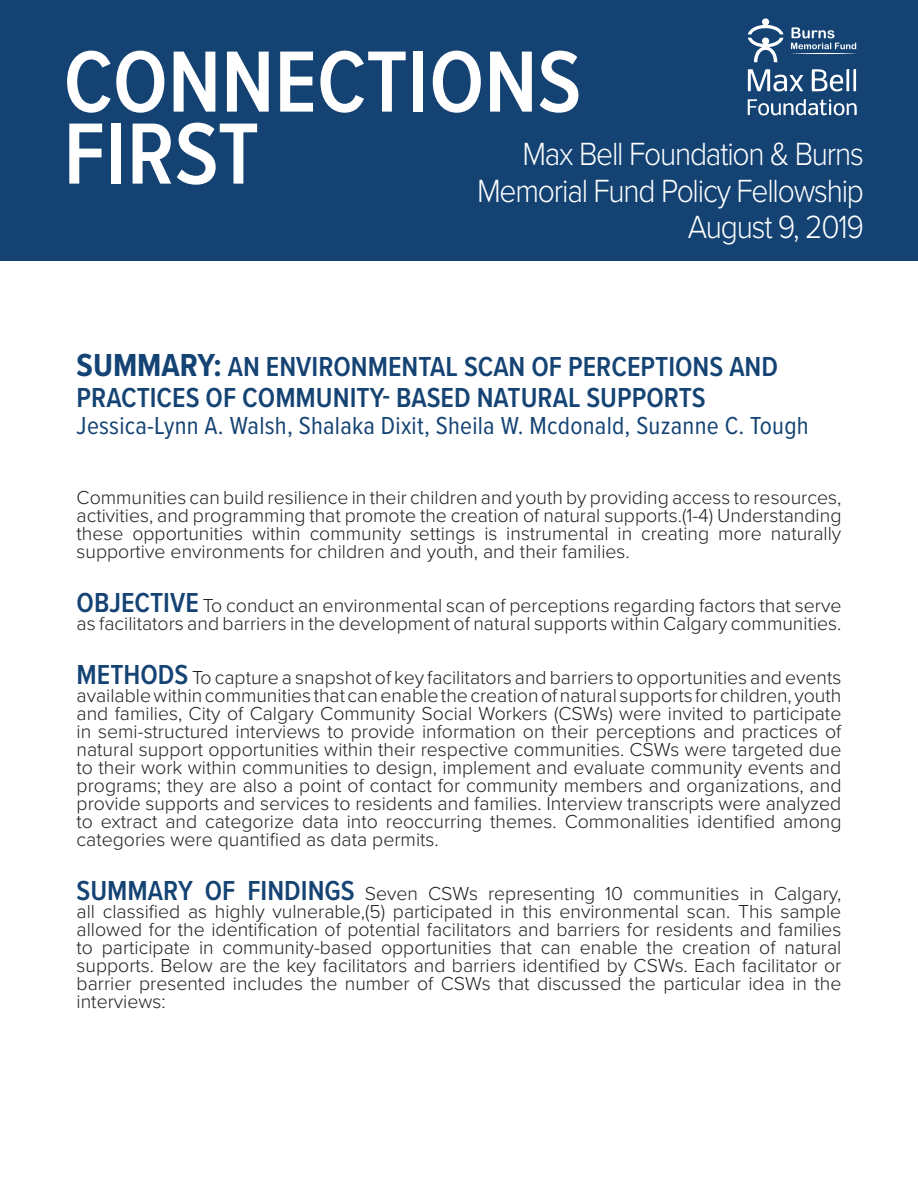
<style>
.page{position:relative;width:918px;height:1188px;background:#fff}
.page>*{position:absolute;margin:0;border:0;box-sizing:border-box;transform-origin:0 0}
.TitleWhite{font:600 90px "Proxima Nova Cond";color:#fff}
.Page{font:300 33.3px "Proxima Nova";letter-spacing:-.04em;color:#fff;scale:.9 1}
.TitleColour{font:600 28.5px/31.5px "Proxima Nova Cond";color:#144374}
.Subtitle{font:25.5px "Proxima Nova Cond";letter-spacing:.01em;color:#144374}
.Body{font:300 19.5px/18px "Proxima Nova";color:#231f20;text-align:justify}
.s1{font-weight:700;font-size:33px}
.s2{font-family:"Proxima Nova Cond";font-weight:600;font-size:28.5px;color:#144374}
</style>
<div class="page">
<div style="left:0;top:0;width:918px;height:261px;background:#134273"></div>
<svg style="left:748px;top:69px;width:55px;height:23px"></svg>
<svg style="left:812px;top:69px;width:44px;height:23px"></svg>
<svg style="left:748px;top:99px;width:109px;height:17px"></svg>
<svg style="left:748px;top:18px;width:36px;height:44px"></svg>
<svg style="left:791px;top:27px;width:66px;height:27px"></svg>
<p class="TitleWhite" style="left:64px;top:15px;width:519px">CONNECTIONS</p>
<p class="TitleWhite" style="left:64px;top:87px;width:197px">FIRST</p>
<p class="Page" style="left:522px;top:129px;width:381px">Max Bell Foundation &amp; Burns</p>
<p class="Page" style="left:477px;top:166px;width:431px">Memorial Fund Policy Fellowship</p>
<p class="Page" style="left:688px;top:203px;width:197px">August 9, 2019</p>
<p class="TitleColour" style="left:77px;top:350px;width:703px"><span class="s1">SUMMARY:</span> AN ENVIRONMENTAL SCAN OF PERCEPTIONS AND<br>PRACTICES OF COMMUNITY- BASED NATURAL SUPPORTS</p>
<p class="Subtitle" style="left:77px;top:407px;width:734px">Jessica-Lynn A. Walsh, Shalaka Dixit, Sheila W. Mcdonald, Suzanne C. Tough</p>
<p class="Body" style="left:77px;top:487px;width:766px">Communities can build resilience in their children and youth by providing access to resources, activities, and programming that promote the creation of natural supports.(1-4) Understanding these opportunities within community settings is instrumental in creating more naturally supportive environments for children and youth, and their families.</p>
<p class="Body" style="left:77px;top:595px;width:766px"><span class="s2">OBJECTIVE</span> To conduct an environmental scan of perceptions regarding factors that serve as facilitators and barriers in the development of natural supports within Calgary communities.</p>
<p class="Body" style="left:77px;top:667px;width:766px"><span class="s2">METHODS</span> To capture a snapshot of key facilitators and barriers to opportunities and events available within communities that can enable the creation of natural supports for children, youth and families, City of Calgary Community Social Workers (CSWs) were invited to participate in semi-structured interviews to provide information on their perceptions and practices of natural support opportunities within their respective communities. CSWs were targeted due to their work within communities to design, implement and evaluate community events and programs; they are also a point of contact for community members and organizations, and provide supports and services to residents and families. Interview transcripts were analyzed to extract and categorize data into reoccurring themes. Commonalities identified among categories were quantified as data permits.</p>
<p class="Body" style="left:77px;top:883px;width:766px"><span class="s2">SUMMARY OF FINDINGS</span> Seven CSWs representing 10 communities in Calgary, all classified as highly vulnerable,(5) participated in this environmental scan. This sample allowed for the identification of potential facilitators and barriers for residents and families to participate in community-based opportunities that can enable the creation of natural supports. Below are the key facilitators and barriers identified by CSWs. Each facilitator or barrier presented includes the number of CSWs that discussed the particular idea in the interviews:</p>
</div>
